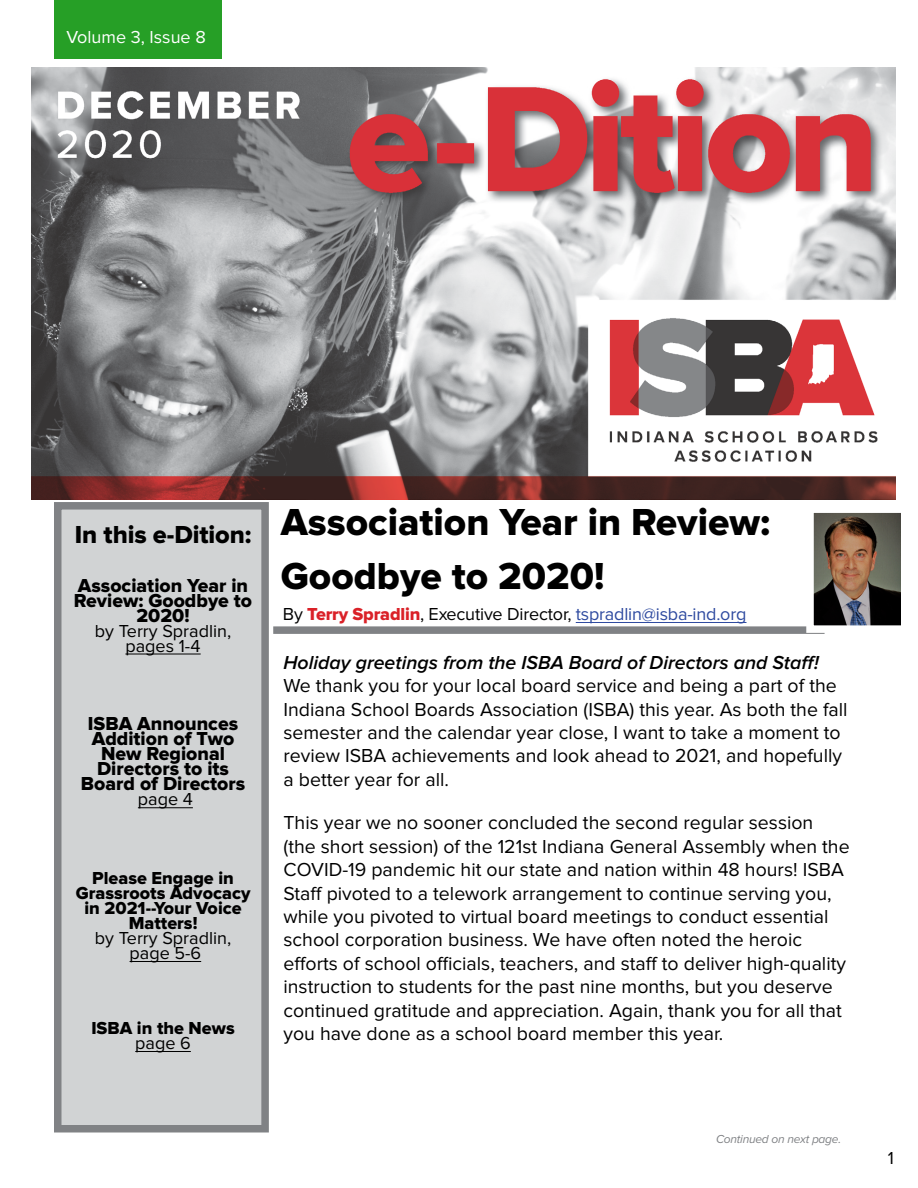
<style>
.page{position:relative;width:918px;height:1188px;background:#fff}
.page>*{position:absolute;margin:0;border:0;box-sizing:border-box;transform-origin:0 0}
.t1{font:39px/54px "Proxima Nova Extrabld";color:#000}
.t2{font:25.5px "Proxima Nova Extrabld";letter-spacing:-.005em;color:#000}
.t3{font:19.5px/23.4px "Proxima Nova";color:#000}
.t4{font:19.5px/15px "Proxima Nova Extrabld";color:#000;text-align:center}
.t5{font:italic 600 19.5px "Proxima Nova";color:#000}
.t6{font:18px/15px "Proxima Nova Extrabld";color:#000;text-align:center}
.t7{font:18px/15px "Proxima Nova";color:#000;text-align:center}
.t8{font:18px "Proxima Nova";letter-spacing:-.01em;color:#2f4ba0}
.t9{font:18px "Proxima Nova";color:#fff}
.t10{font:italic 12px "Proxima Nova";letter-spacing:-.02em;color:#808285}
.s1{color:#000}
.s2{font-family:"Proxima Nova Extrabld";color:#da2128}
</style>
<div class="page">
<div style="left:273px;top:626px;width:552px;height:8px;background:#808285"></div>
<img style="left:815px;top:514px;width:86px;height:110px">
<div style="left:806px;top:505px;width:106px;height:128px;border:8px solid #fff"></div>
<hr style="left:576px;top:622px;width:171px;height:1px;background:#2f4ba0">
<div style="left:54px;top:0;width:167px;height:59px;background:#269f26"></div>
<div style="left:54px;top:502px;width:215px;height:630px;background:#d1d3d4;border:8px solid #808285"></div>
<hr style="left:125px;top:654px;width:76px;height:1px;background:#000">
<hr style="left:138px;top:808px;width:55px;height:1px;background:#000">
<hr style="left:130px;top:961px;width:71px;height:1px;background:#000">
<hr style="left:135px;top:1051px;width:56px;height:1px;background:#000">
<img style="left:31px;top:68px;width:864px;height:431px">
<p class="t9" style="left:66px;top:29px;width:141px">Volume 3, Issue 8</p>
<h2 class="t2" style="left:75px;top:523px;width:178px">In this e-Dition:</h2>
<p class="t4" style="left:74px;top:578px;width:180px">Association Year in<br>Review: Goodbye to<br>2020!</p>
<p class="t7" style="left:95px;top:624px;width:138px">by Terry Spradlin, pages 1-4</p>
<p class="t4" style="left:81px;top:717px;width:166px">ISBA Announces<br>Addition of Two<br>New Regional<br>Directors to its<br>Board of Directors</p>
<p class="t7" style="left:138px;top:793px;width:56px">page 4</p>
<p class="t6" style="left:76px;top:871px;width:176px">Please Engage in<br>Grassroots Advocacy in 2021--Your Voice<br>Matters!</p>
<p class="t7" style="left:95px;top:931px;width:138px">by Terry Spradlin, page 5-6</p>
<p class="t6" style="left:91px;top:1021px;width:145px">ISBA in the News</p>
<p class="t7" style="left:135px;top:1036px;width:57px">page 6</p>
<h1 class="t1" style="left:281px;top:497px;width:491px">Association Year in Review:<br>Goodbye to 2020!</h1>
<p class="t8" style="left:283px;top:606px;width:465px"><span class="s1">By</span> <span class="s2">Terry Spradlin</span><span class="s1">, Executive Director,</span> tspradlin@isba-ind.org</p>
<p class="t5" style="left:284px;top:653px;width:537px">Holiday greetings from the ISBA Board of Directors and Staff!</p>
<p class="t3" style="left:284px;top:675px;width:566px">We thank you for your local board service and being a part of the Indiana School Boards Association (ISBA) this year. As both the fall semester and the calendar year close, I want to take a moment to review ISBA achievements and look ahead to 2021, and hopefully a better year for all.</p>
<p class="t3" style="left:284px;top:812px;width:568px">This year we no sooner concluded the second regular session (the short session) of the 121st Indiana General Assembly when the COVID-19 pandemic hit our state and nation within 48 hours! ISBA Staff pivoted to a telework arrangement to continue serving you, while you pivoted to virtual board meetings to conduct essential school corporation business. We have often noted the heroic efforts of school officials, teachers, and staff to deliver high-quality instruction to students for the past nine months, but you deserve continued gratitude and appreciation. Again, thank you for all that you have done as a school board member this year.</p>
<p class="t10" style="left:716px;top:1134px;width:127px">Continued on next page.</p>
<p class="t7" style="left:888px;top:1151px;width:8px">1</p>
</div>
